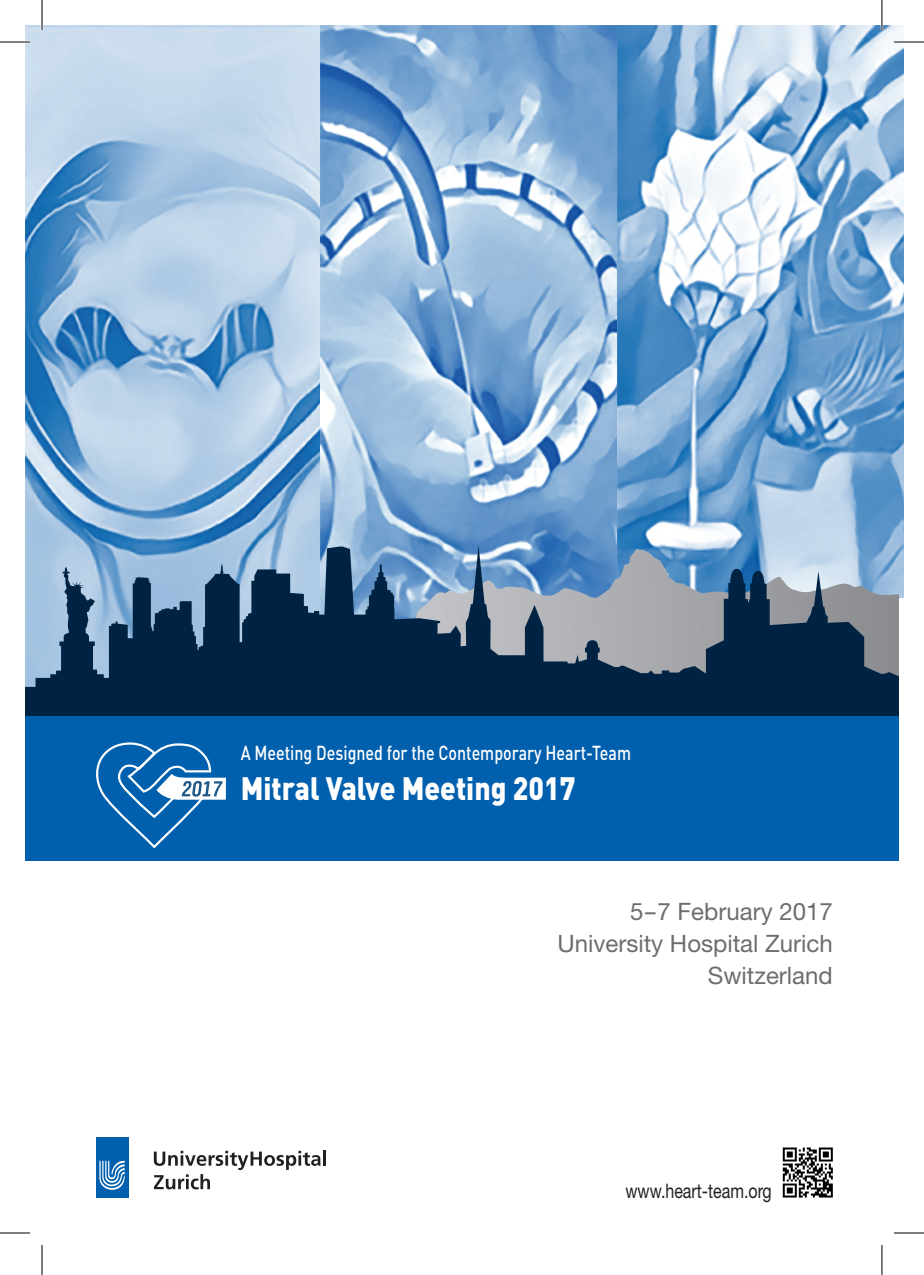
<style>
.page{position:relative;width:924px;height:1275px;background:#fff}
.page>*{position:absolute;margin:0;border:0;box-sizing:border-box;transform-origin:0 0}
.t1{font:900 32px "DIN Pro";color:#fff;scale:.88 1}
.t2{font:24px/32px "Helvetica Neue LT Std";color:#6c6d70;text-align:right}
.t3{font:500 20px "DIN Pro";color:#fff;scale:.8 1}
.t4{font:20px "Helvetica Neue LT Std";color:#231f20;scale:.8 1}
</style>
<div class="page">
<img style="left:25px;top:25px;width:295px;height:520px">
<img style="left:320px;top:25px;width:297px;height:520px">
<img style="left:617px;top:25px;width:286px;height:652px">
<div style="left:96px;top:1137px;width:32px;height:60px;background:#0160ae"></div>
<svg style="left:99px;top:1160px;width:26px;height:30px"></svg>
<svg style="left:154px;top:1150px;width:171px;height:39px"></svg>
<svg style="left:25px;top:545px;width:873px;height:171px;background:#456380"></svg>
<div style="left:25px;top:716px;width:873px;height:145px;background:#0160ae"></div>
<svg style="left:782px;top:1147px;width:50px;height:50px"></svg>
<svg style="left:96px;top:742px;width:130px;height:106px"></svg>
<hr style="left:0;top:41px;width:30px;height:2px;background:#fff">
<hr style="left:893px;top:41px;width:30px;height:2px;background:#fff">
<hr style="left:41px;top:0;width:2px;height:30px;background:#fff">
<hr style="left:880px;top:0;width:2px;height:30px;background:#fff">
<hr style="left:0;top:42px;width:30px;height:1px;background:#000">
<hr style="left:893px;top:42px;width:30px;height:1px;background:#000">
<hr style="left:0;top:1232px;width:30px;height:1px;background:#000">
<hr style="left:893px;top:1232px;width:30px;height:1px;background:#000">
<hr style="left:42px;top:0;width:1px;height:30px;background:#000">
<hr style="left:42px;top:1245px;width:1px;height:30px;background:#000">
<hr style="left:881px;top:0;width:1px;height:30px;background:#000">
<hr style="left:881px;top:1245px;width:1px;height:30px;background:#000">
<p class="t3" style="left:240px;top:736px;width:489px">A Meeting Designed for the Contemporary Heart-Team</p>
<h1 class="t1" style="left:240px;top:760px;width:382px">Mitral Valve Meeting 2017</h1>
<p class="t2" style="left:557px;top:894px;width:277px">5-7 February 2017<br>University Hospital Zurich<br>Switzerland</p>
<p class="t4" style="left:625px;top:1178px;width:184px">www.heart-team.org</p>
</div>
